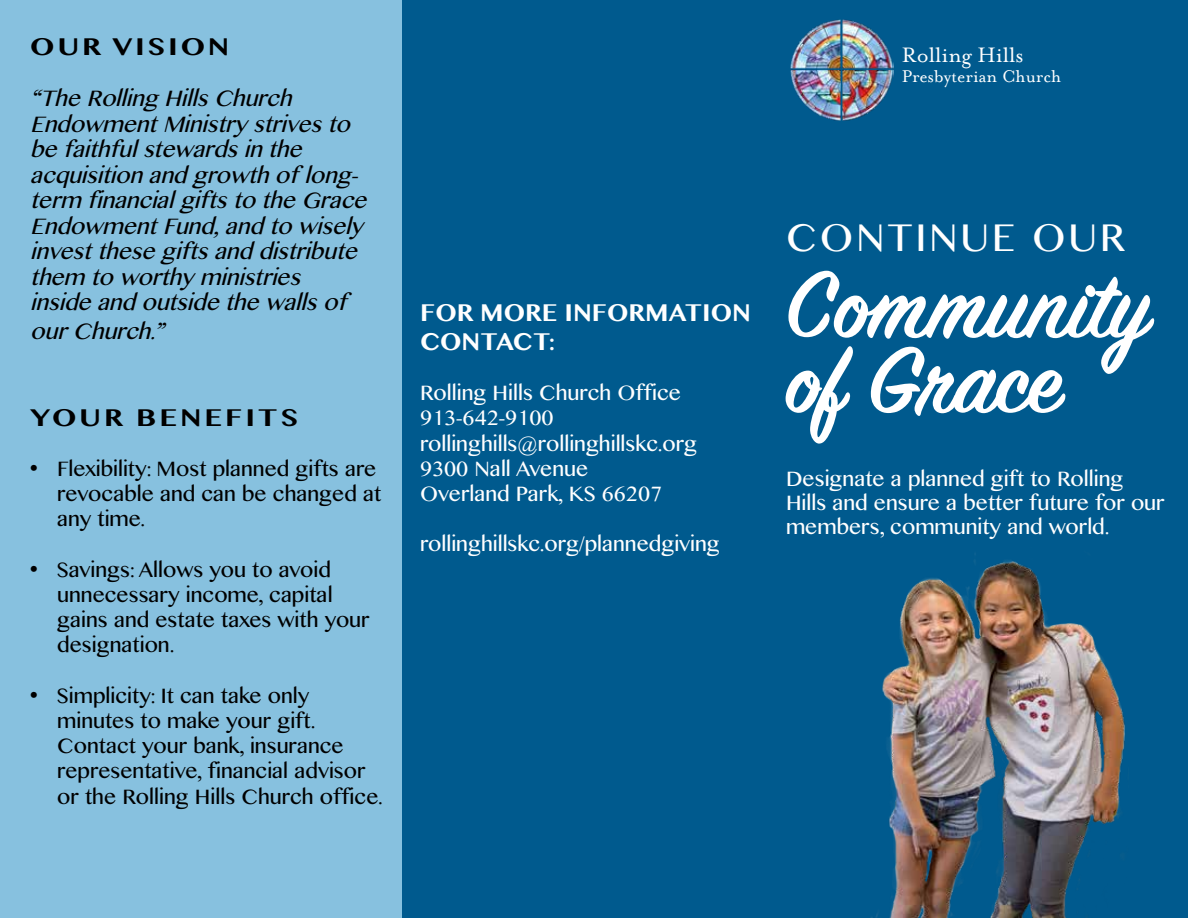
<style>
.page{position:relative;width:1188px;height:918px;background:#fff}
.page>*{position:absolute;margin:0;border:0;box-sizing:border-box;transform-origin:0 0}
.t1{font:600 103.5px/75px "Sign Painter House Script";color:#fff}
.t2{font:39px "Lao MN";letter-spacing:.07em;color:#fff}
.t3{font:700 24px/28.8px "Lao MN";color:#fff}
.t4{font:700 24px "Lao MN";letter-spacing:.1em;color:#000;scale:1.14 1}
.t5{font:24px "Mrs Eaves OT";color:#fff}
.t6{font:italic 22.5px/25.5px "Lao MN";color:#000}
.t7{font:21px/25.2px "Lao MN";color:#000}
.t8{font:21px/25.2px "Lao MN";color:#fff}
.t9{font:19.5px "Mrs Eaves OT";color:#fff}
</style>
<div class="page">
<div style="left:402px;top:0;width:786px;height:918px;background:#005a8e"></div>
<div style="left:0;top:0;width:402px;height:918px;background:#87c1df"></div>
<img style="left:871px;top:553px;width:254px;height:365px">
<img style="left:790px;top:19px;width:103px;height:102px">
<p class="t4" style="left:30px;top:31px;width:176px">OUR VISION</p>
<p class="t6" style="left:30px;top:86px;width:346px">“TheRollingHillsChurch<br>EndowmentMinistrystrivesto befaithfulstewardsinthe acquisitionandgrowthof long&shy;term financialgiftstotheGrace<br>EndowmentFund,andtowisely investthesegiftsanddistribute them toworthyministries insideandoutsidethewallsof</p>
<p class="t6" style="left:30px;top:319px;width:143px">ourChurch.”</p>
<p class="t4" style="left:30px;top:401px;width:237px">YOUR BENEFITS</p>
<p class="t7" style="left:57px;top:457px;width:326px;text-indent:-27px">• Flexibility: Most planned gifts are revocable and can be changed at any time.</p>
<p class="t7" style="left:57px;top:558px;width:314px;text-indent:-27px">• Savings: Allows you to avoid unnecessary income, capital gains and estate taxes with your designation.</p>
<p class="t7" style="left:57px;top:684px;width:327px;text-indent:-27px">• Simplicity: It can take only minutes to make your gift.<br>Contact your bank, insurance representative, financial advisor or the Rolling Hills Church office.</p>
<p class="t5" style="left:902px;top:42px;width:123px">Rolling Hills</p>
<p class="t9" style="left:902px;top:65px;width:161px">Presbyterian Church</p>
<p class="t3" style="left:420px;top:299px;width:332px">FOR MORE INFORMATION<br>CONTACT:</p>
<p class="t8" style="left:420px;top:381px;width:279px">Rolling Hills Church Office<br>913-642-9100 rollinghills@rollinghillskc.org<br>9300 Nall Avenue<br>Overland Park, KS 66207</p>
<p class="t8" style="left:420px;top:532px;width:301px">rollinghillskc.org/plannedgiving</p>
<h2 class="t2" style="left:786px;top:211px;width:341px">CONTINUE OUR</h2>
<h1 class="t1" style="left:786px;top:277px;width:367px">Community of Grace</h1>
<p class="t8" style="left:786px;top:467px;width:380px;line-height:24px">Designate a planned gift to Rolling<br>Hills and ensure a better future for our members, community and world.</p>
</div>
